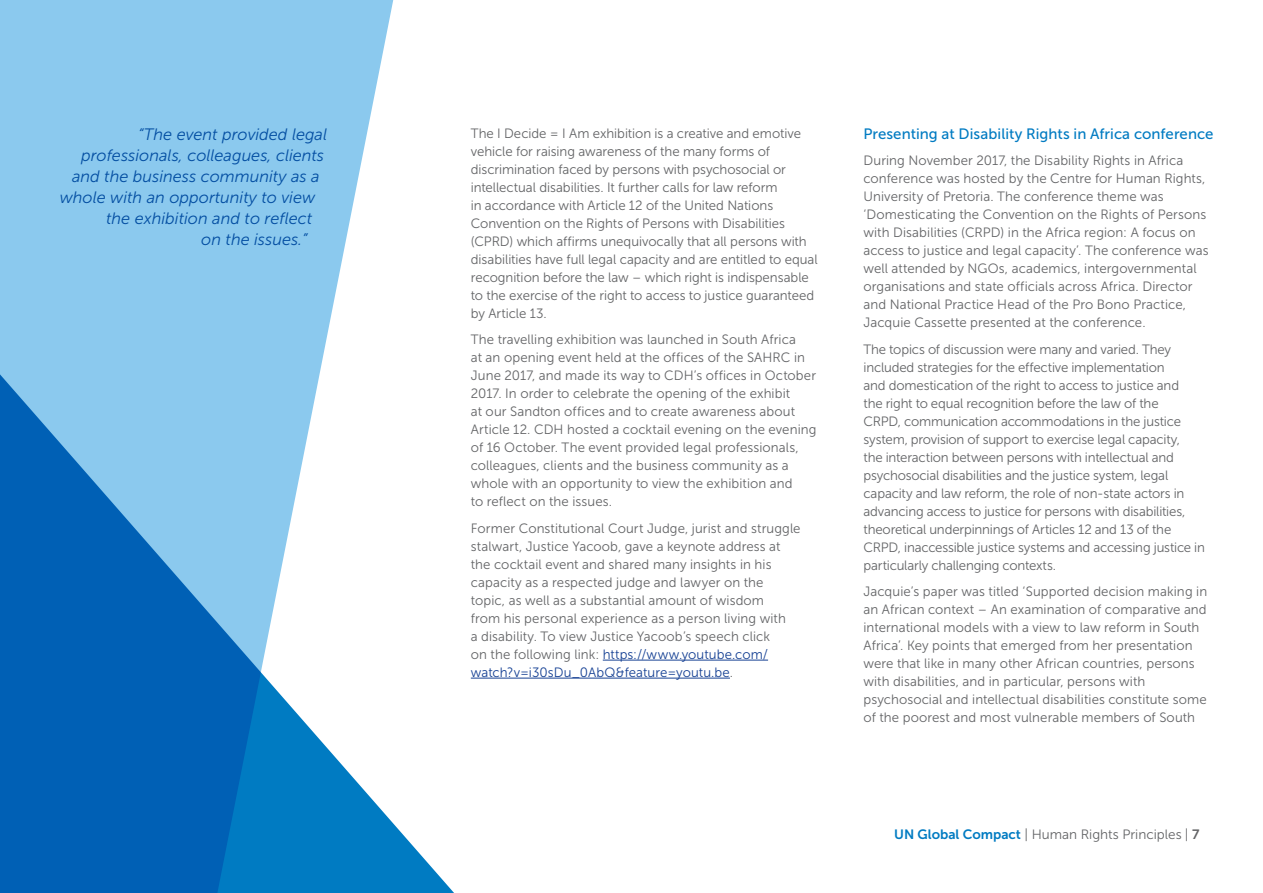
<style>
.page{position:relative;width:1263px;height:893px;background:#fff}
.page>*{position:absolute;margin:0;border:0;box-sizing:border-box;transform-origin:0 0}
.t1{font:italic 16.5px "Museo Sans 300";color:#034ea2}
.t2{font:15px "Museo Sans 500";color:#007bc2}
.t3{font:13.5px/18px "Museo Sans 300";color:#636466}
.s1{color:#164194}
.s2{font-family:"Museo Sans 700";color:#007bc2}
.s3{font-family:"Museo Sans 700"}
</style>
<div class="page">
<hr style="left:603px;top:660px;width:165px;height:1px;background:#164194">
<hr style="left:471px;top:678px;width:259px;height:1px;background:#164194">
<svg style="left:0;top:0;width:394px;height:350px;background:#95cdef"></svg>
<svg style="left:0;top:350px;width:473px;height:543px"></svg>
<p class="t1" style="left:138px;top:125px;width:190px">“The event provided legal</p>
<p class="t1" style="left:81px;top:146px;width:244px">professionals, colleagues, clients</p>
<p class="t1" style="left:72px;top:167px;width:249px">and the business community as a</p>
<p class="t1" style="left:60px;top:188px;width:257px">whole with an opportunity to view</p>
<p class="t1" style="left:106px;top:209px;width:207px">the exhibition and to reflect</p>
<p class="t1" style="left:201px;top:230px;width:108px">on the issues.”</p>
<p class="t3" style="left:471px;top:124px;width:348px">The I Decide = I Am exhibition is a creative and emotive vehicle for raising awareness of the many forms of discrimination faced by persons with psychosocial or intellectual disabilities. It further calls for law reform<br>in accordance with Article 12 of the United Nations Convention on the Rights of Persons with Disabilities (CPRD) which affirms unequivocally that all persons with disabilities have full legal capacity and are entitled to equal recognition before the law – which right is indispensable to the exercise of the right to access to justice guaranteed by Article 13.</p>
<p class="t3" style="left:471px;top:331px;width:347px">The travelling exhibition was launched in South Africa<br>at an opening event held at the offices of the SAHRC in June 2017, and made its way to CDH’s offices in October 2017. In order to celebrate the opening of the exhibit<br>at our Sandton offices and to create awareness about Article 12. CDH hosted a cocktail evening on the evening of 16 October. The event provided legal professionals, colleagues, clients and the business community as a whole with an opportunity to view the exhibition and<br>to reflect on the issues.</p>
<p class="t3" style="left:471px;top:519px;width:331px">Former Constitutional Court Judge, jurist and struggle stalwart, Justice Yacoob, gave a keynote address at the cocktail event and shared many insights in his capacity as a respected judge and lawyer on the topic, as well as a substantial amount of wisdom<br>from his personal experience as a person living with<br>a disability. To view Justice Yacoob’s speech click<br>on the following link: <span class="s1">https://www.youtube.com/ watch?v=i30sDu_0AbQ&amp;feature=youtu.be</span>.</p>
<p class="t2" style="left:863px;top:125px;width:352px">Presenting at Disability Rights in Africa conference</p>
<p class="t3" style="left:863px;top:152px;width:347px">During November 2017, the Disability Rights in Africa conference was hosted by the Centre for Human Rights, University of Pretoria. The conference theme was ‘Domesticating the Convention on the Rights of Persons with Disabilities (CRPD) in the Africa region: A focus on access to justice and legal capacity’. The conference was well attended by NGOs, academics, intergovernmental organisations and state officials across Africa. Director and National Practice Head of the Pro Bono Practice, Jacquie Cassette presented at the conference.</p>
<p class="t3" style="left:863px;top:340px;width:343px">The topics of discussion were many and varied. They included strategies for the effective implementation<br>and domestication of the right to access to justice and<br>the right to equal recognition before the law of the<br>CRPD, communication accommodations in the justice system, provision of support to exercise legal capacity,<br>the interaction between persons with intellectual and psychosocial disabilities and the justice system, legal capacity and law reform, the role of non-state actors in advancing access to justice for persons with disabilities, theoretical underpinnings of Articles 12 and 13 of the CRPD, inaccessible justice systems and accessing justice in particularly challenging contexts.</p>
<p class="t3" style="left:863px;top:583px;width:345px">Jacquie’s paper was titled ‘Supported decision making in an African context – An examination of comparative and international models with a view to law reform in South Africa’. Key points that emerged from her presentation were that like in many other African countries, persons with disabilities, and in particular, persons with psychosocial and intellectual disabilities constitute some of the poorest and most vulnerable members of South</p>
<p class="t3" style="left:894px;top:825px;width:307px"><span class="s2">UN Global Compact</span> | Human Rights Principles | <span class="s3">7</span></p>
</div>
